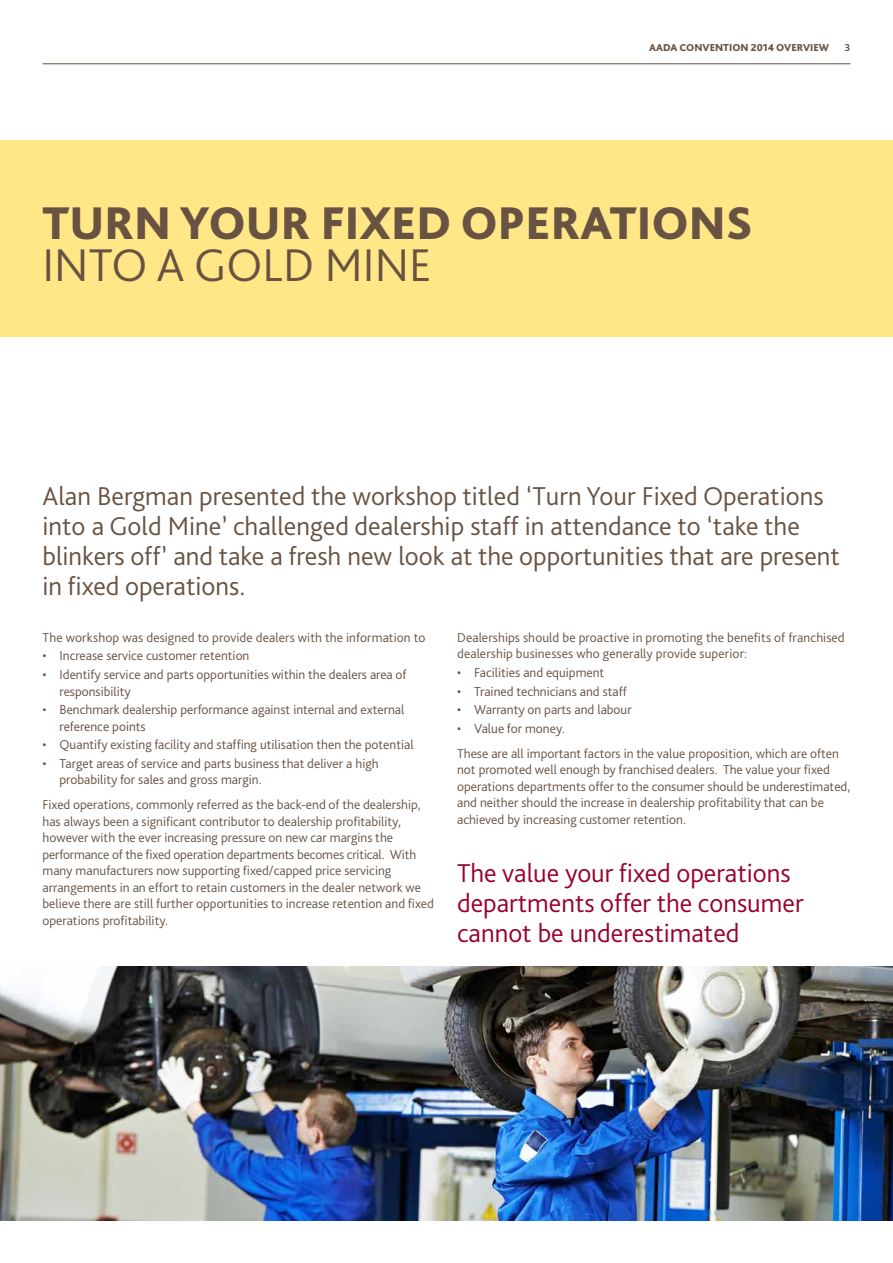
<style>
.page{position:relative;width:893px;height:1263px;background:#fff}
.page>*{position:absolute;margin:0;border:0;box-sizing:border-box;transform-origin:0 0}
.t1{font:800 48px "Bliss Pro";color:#685242}
.t2{font:300 48px "Bliss Pro";color:#685242}
.t3{font:300 27px/30px "Bliss Pro";color:#685242}
.t4{font:300 27px/30px "Bliss Pro";color:#98002c}
.t5{font:300 13.5px/16.5px "Bliss Pro";color:#685242}
.t6{font:300 13.5px/16.5px "Bliss Pro";color:#685041}
.t7{font:800 10.5px "Bliss Pro";color:#685242}
.t8{font:700 10.5px "Bliss Pro";color:#685242}
</style>
<div class="page">
<img style="left:0;top:966px;width:893px;height:255px">
<div style="left:0;top:141px;width:893px;height:196px;background:#ffe788"></div>
<hr style="left:43px;top:63px;width:807px;height:1px;background:#685242">
<p class="t7" style="left:649px;top:40px;width:182px">AADA CONVENTION 2014 OVERVIEW</p>
<p class="t8" style="left:845px;top:40px;width:7px">3</p>
<h1 class="t1" style="left:43px;top:194px;width:712px">TURN YOUR FIXED OPERATIONS</h1>
<h1 class="t2" style="left:43px;top:236px;width:391px">INTO A GOLD MINE</h1>
<p class="t3" style="left:43px;top:480px;width:799px">Alan Bergman presented the workshop titled ‘Turn Your Fixed Operations into a Gold Mine’ challenged dealership staff in attendance to ‘take the blinkers off’ and take a fresh new look at the opportunities that are present in fixed operations.</p>
<p class="t5" style="left:43px;top:629px;width:384px">The workshop was designed to provide dealers with the information to</p>
<p class="t6" style="left:43px;top:647px;width:208px">• Increase service customer retention</p>
<p class="t6" style="left:60px;top:666px;width:349px;text-indent:-17px">• Identify service and parts opportunities within the dealers area of responsibility</p>
<p class="t6" style="left:60px;top:701px;width:346px;text-indent:-17px">• Benchmark dealership performance against internal and external reference points</p>
<p class="t6" style="left:43px;top:736px;width:373px">• Quantify existing facility and staffing utilisation then the potential</p>
<p class="t6" style="left:60px;top:755px;width:321px;text-indent:-17px">• Target areas of service and parts business that deliver a high probability for sales and gross margin.</p>
<p class="t5" style="left:43px;top:796px;width:393px">Fixed operations, commonly referred as the back-end of the dealership, has always been a significant contributor to dealership profitability, however with the ever increasing pressure on new car margins the performance of the fixed operation departments becomes critical. With many manufacturers now supporting fixed/capped price servicing arrangements in an effort to retain customers in the dealer network we believe there are still further opportunities to increase retention and fixed operations profitability.</p>
<p class="t5" style="left:457px;top:629px;width:389px">Dealerships should be proactive in promoting the benefits of franchised dealership businesses who generally provide superior:</p>
<p class="t6" style="left:457px;top:664px;width:149px">• Facilities and equipment</p>
<p class="t6" style="left:457px;top:682px;width:171px">• Trained technicians and staff</p>
<p class="t6" style="left:457px;top:701px;width:176px">• Warranty on parts and labour</p>
<p class="t6" style="left:457px;top:720px;width:109px">• Value for money.</p>
<p class="t5" style="left:457px;top:745px;width:395px">These are all important factors in the value proposition, which are often not promoted well enough by franchised dealers. The value your fixed operations departments offer to the consumer should be underestimated, and neither should the increase in dealership profitability that can be achieved by increasing customer retention.</p>
<h2 class="t4" style="left:457px;top:857px;width:348px">The value your fixed operations departments offer the consumer cannot be underestimated</h2>
</div>
